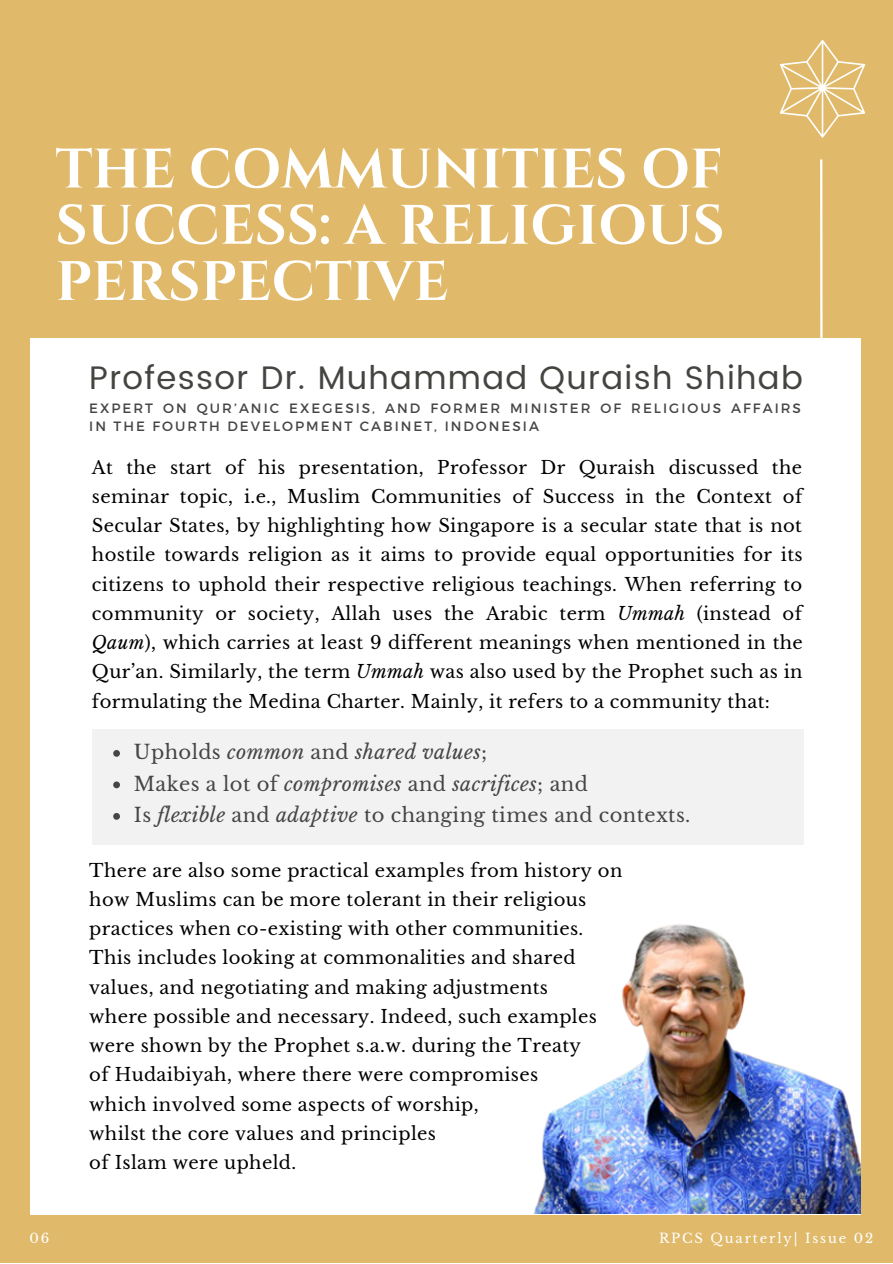
<style>
.page{position:relative;width:893px;height:1264px;background:#fff}
.page>*{position:absolute;margin:0;border:0;box-sizing:border-box;transform-origin:0 0}
.t1{font:700 55.5px/56.2px "Cinzel";color:#fff;text-align:justify}
.t2{font:32.55px "Poppins";letter-spacing:.04em;color:#444440}
.t3{font:19.5px/31.5px "Libre Baskerville";letter-spacing:.02em;color:#454545}
.t4{font:18px/29.2px "Libre Baskerville";letter-spacing:.02em;color:#000;text-align:justify}
.t5{font:13.5px/18px "Montserrat";letter-spacing:.15em;color:#454545}
.t6{font:13.2px "Libre Baskerville";letter-spacing:.14em;color:#fff}
.s1{font-style:italic}
</style>
<div class="page">
<div style="left:0;top:0;width:892px;height:1262px;background:#e0ba6a"></div>
<div style="left:30px;top:338px;width:830px;height:876px;background:#fff"></div>
<svg style="left:818px;top:159px;width:6px;height:1056px"></svg>
<svg style="left:780px;top:40px;width:85px;height:98px"></svg>
<img style="left:534px;top:909px;width:326px;height:304px">
<div style="left:92px;top:729px;width:711px;height:115px;background:#f2f2f2"></div>
<svg style="left:113px;top:750px;width:7px;height:6px"></svg>
<svg style="left:113px;top:781px;width:7px;height:7px"></svg>
<svg style="left:113px;top:813px;width:7px;height:6px"></svg>
<h1 class="t1" style="left:55px;top:143px;width:670px">THE COMMUNITIES OF SUCCESS: A RELIGIOUS PERSPECTIVE</h1>
<h2 class="t2" style="left:89px;top:359px;width:715px">Professor Dr. Muhammad Quraish Shihab</h2>
<p class="t5" style="left:89px;top:398px;width:713px">EXPERT ON QUR’ANIC EXEGESIS, AND FORMER MINISTER OF RELIGIOUS AFFAIRS<br>IN THE FOURTH DEVELOPMENT CABINET, INDONESIA</p>
<p class="t4" style="left:92px;top:453px;width:712px">At the start of his presentation, Professor Dr Quraish discussed the seminar topic, i.e., Muslim Communities of Success in the Context of Secular States, by highlighting how Singapore is a secular state that is not hostile towards religion as it aims to provide equal opportunities for its citizens to uphold their respective religious teachings. When referring to community or society, Allah uses the Arabic term <span class="s1">Ummah</span> (instead of <span class="s1">Qaum</span>), which carries at least 9 different meanings when mentioned in the Qur’an. Similarly, the term <span class="s1">Ummah</span> was also used by the Prophet such as in formulating the Medina Charter. Mainly, it refers to a community that:</p>
<p class="t3" style="left:134px;top:736px;width:558px">Upholds <span class="s1">common</span> and <span class="s1">shared values</span>;<br>Makes a lot of <span class="s1">compromises</span> and <span class="s1">sacrifices</span>; and<br>Is <span class="s1">flexible</span> and <span class="s1">adaptive</span> to changing times and contexts.</p>
<p class="t4" style="left:89px;top:855px;width:534px;text-align:left">There are also some practical examples from history on how Muslims can be more tolerant in their religious practices when co-existing with other communities.<br>This includes looking at commonalities and shared values, and negotiating and making adjustments<br>where possible and necessary. Indeed, such examples were shown by the Prophet s.a.w. during the Treaty<br>of Hudaibiyah, where there were compromises<br>which involved some aspects of worship,<br>whilst the core values and principles<br>of Islam were upheld.</p>
<p class="t6" style="left:29px;top:1230px;width:21px">06</p>
<p class="t6" style="left:659px;top:1230px;width:216px">RPCS Quarterly| Issue 02</p>
</div>
